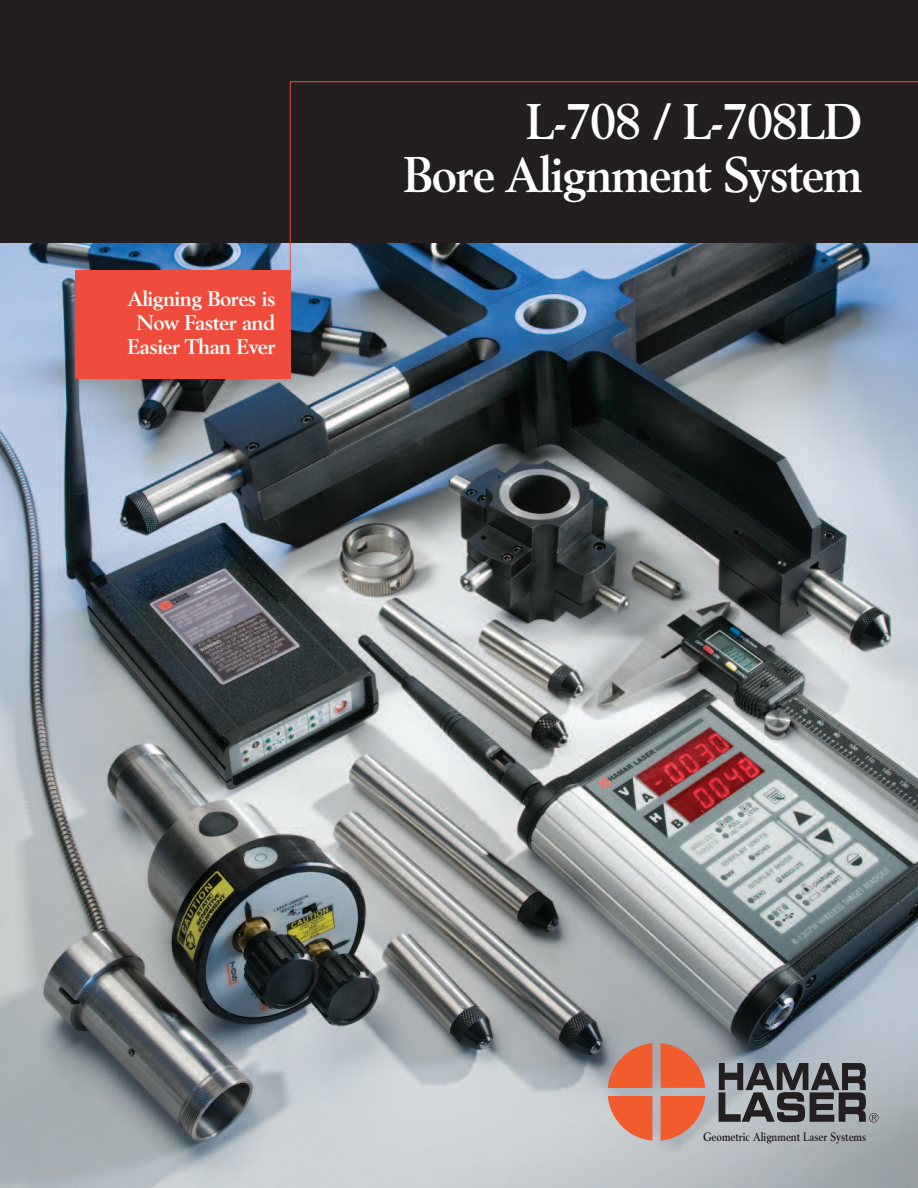
<style>
.page{position:relative;width:918px;height:1188px;background:#fff}
.page>*{position:absolute;margin:0;border:0;box-sizing:border-box;transform-origin:0 0}
.t1{font:700 49.5px/52.5px "Berling";letter-spacing:-.03em;color:#fff;text-align:right;scale:.95 1}
.t2{font:700 21px/24px "Berling";letter-spacing:-.03em;color:#fff;text-align:center}
.t3{font:700 12px "Berling";color:#231f20;scale:.85 1}
</style>
<div class="page">
<img style="left:0;top:243px;width:918px;height:945px">
<div style="left:0;top:0;width:918px;height:243px;background:#231f20"></div>
<svg style="left:608px;top:1043px;width:45px;height:45px;background:#db6e4e"></svg>
<svg style="left:661px;top:1043px;width:44px;height:45px;background:#dc6e4d"></svg>
<svg style="left:608px;top:1096px;width:44px;height:45px;background:#e67857"></svg>
<svg style="left:661px;top:1096px;width:44px;height:45px;background:#e07353"></svg>
<svg style="left:719px;top:1063px;width:160px;height:60px;background:#6a6c70"></svg>
<hr style="left:290px;top:81px;width:628px;height:1px;background:#ef4b3d">
<hr style="left:290px;top:82px;width:1px;height:297px;background:#ef4b3d">
<div style="left:75px;top:270px;width:216px;height:109px;background:#ef4b3d"></div>
<p class="t2" style="left:127px;top:288px;width:150px">Aligning Bores is<br>Now Faster and<br>Easier Than Ever</p>
<h1 class="t1" style="left:404px;top:99px;width:485px">L-708 / L-708LD<br>Bore Alignment System</h1>
<p class="t3" style="left:703px;top:1132px;width:193px">Geometric Alignment Laser Systems</p>
</div>
